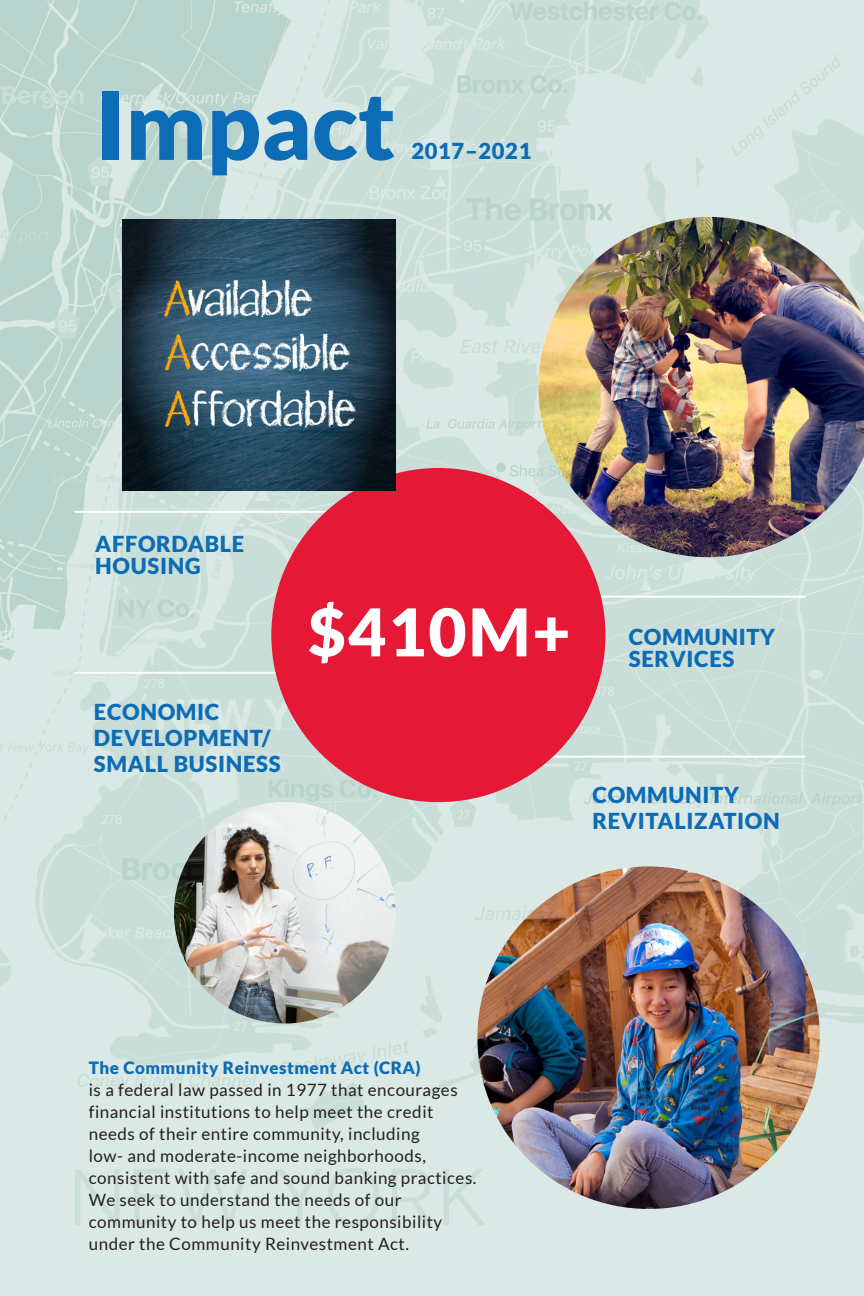
<style>
.page{position:relative;width:864px;height:1296px;background:#fff}
.page>*{position:absolute;margin:0;border:0;box-sizing:border-box;transform-origin:0 0}
.t1{font:900 94.2px "Lato";color:#0d6cb6}
.t2{font:900 65.8px "Lato";color:#fff}
.t3{font:900 22px/26px "Lato";letter-spacing:.03em;color:#0d6cb6}
.t4{font:17px/22px "Lato";letter-spacing:.03em;color:#231f20}
.t5{font:900 17px "Lato";letter-spacing:.03em;color:#0d6cb6}
</style>
<div class="page">
<img style="left:0;top:0;width:864px;height:1296px">
<hr style="left:75px;top:511px;width:290px;height:2px;background:#fff">
<hr style="left:75px;top:672px;width:269px;height:2px;background:#fff">
<hr style="left:576px;top:596px;width:229px;height:2px;background:#fff">
<hr style="left:492px;top:756px;width:313px;height:2px;background:#fff">
<div style="left:271px;top:468px;width:334px;height:334px;background:#e51836;border-radius:50%"></div>
<img style="left:477px;top:866px;width:343px;height:343px;border-radius:171px">
<img style="left:123px;top:219px;width:273px;height:272px">
<img style="left:174px;top:802px;width:221px;height:222px;border-radius:111px">
<img style="left:538px;top:217px;width:326px;height:340px">
<h1 class="t1" style="left:95px;top:70px;width:302px">Impact</h1>
<p class="t3" style="left:411px;top:138px;width:122px">2017–2021</p>
<p class="t3" style="left:95px;top:532px;width:151px;line-height:22px">AFFORDABLE<br>HOUSING</p>
<p class="t3" style="left:94px;top:698px;width:188px">ECONOMIC<br>DEVELOPMENT/<br>SMALL BUSINESS</p>
<h2 class="t2" style="left:308px;top:594px;width:264px">$410M+</h2>
<p class="t3" style="left:629px;top:626px;width:148px;line-height:22px">COMMUNITY<br>SERVICES</p>
<p class="t3" style="left:593px;top:782px;width:189px">COMMUNITY<br>REVITALIZATION</p>
<p class="t5" style="left:89px;top:1058px;width:333px">The Community Reinvestment Act (CRA)</p>
<p class="t4" style="left:89px;top:1078px;width:389px">is a federal law passed in 1977 that encourages financial institutions to help meet the credit needs of their entire community, including<br>low- and moderate-income neighborhoods, consistent with safe and sound banking practices.<br>We seek to understand the needs of our community to help us meet the responsibility under the Community Reinvestment Act.</p>
</div>
